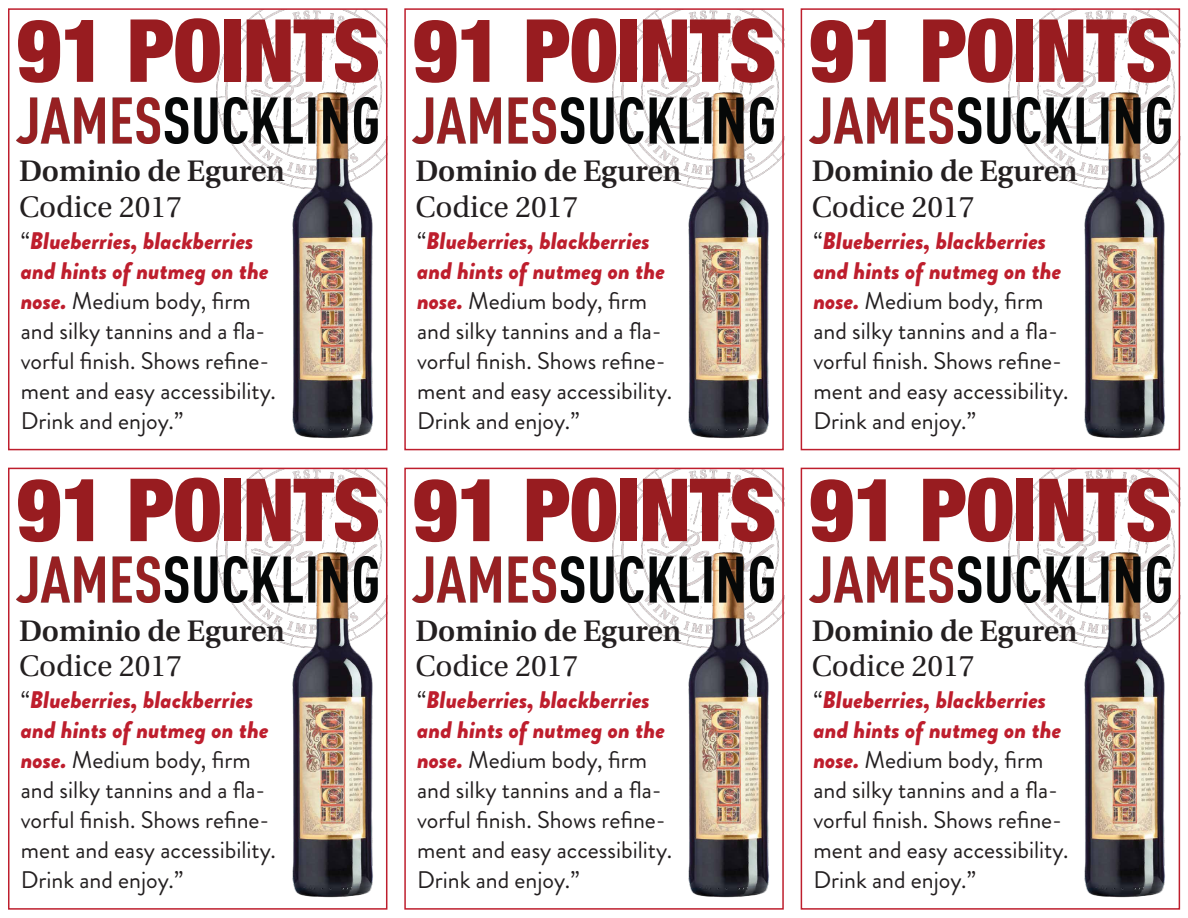
<style>
.page{position:relative;width:1188px;height:918px;background:#fff}
.page>*{position:absolute;margin:0;border:0;box-sizing:border-box;transform-origin:0 0}
.t1{font:900 condensed 87.3px "Helvetica Neue";letter-spacing:-.01em;color:#981c20}
.t2{font:600 29.55px "Utopia";color:#231f20}
.t3{font:29.55px "Utopia";color:#231f20}
.t4{font:24px/30px "Brandon Grotesque";color:#231f20}
.s1{font-weight:900;font-style:italic;color:#be1e2d}
</style>
<div class="page">
<img style="left:216px;top:9px;width:172px;height:180px">
<div style="left:8px;top:8px;width:379px;height:442px;border:2px solid #be1e2d"></div>
<img style="left:289px;top:89px;width:87px;height:350px">
<img style="left:16px;top:97px;width:363px;height:47px">
<svg style="left:800px;top:8px;width:381px;height:443px"></svg>
<img style="left:1009px;top:11px;width:168px;height:178px">
<div style="left:801px;top:8px;width:379px;height:442px;border:2px solid #be1e2d"></div>
<img style="left:1082px;top:89px;width:87px;height:352px">
<img style="left:809px;top:97px;width:363px;height:47px">
<img style="left:612px;top:11px;width:169px;height:175px">
<div style="left:404px;top:8px;width:380px;height:442px;border:2px solid #be1e2d"></div>
<img style="left:685px;top:89px;width:88px;height:350px">
<img style="left:413px;top:97px;width:362px;height:47px">
<svg style="left:8px;top:467px;width:380px;height:443px"></svg>
<img style="left:216px;top:469px;width:172px;height:179px">
<div style="left:8px;top:468px;width:379px;height:442px;border:2px solid #be1e2d"></div>
<img style="left:289px;top:548px;width:87px;height:353px">
<img style="left:16px;top:557px;width:363px;height:46px">
<svg style="left:800px;top:467px;width:381px;height:443px"></svg>
<img style="left:1009px;top:471px;width:168px;height:177px">
<div style="left:801px;top:468px;width:379px;height:442px;border:2px solid #be1e2d"></div>
<img style="left:1082px;top:548px;width:87px;height:353px">
<img style="left:809px;top:557px;width:363px;height:46px">
<img style="left:612px;top:471px;width:169px;height:174px">
<div style="left:404px;top:468px;width:380px;height:442px;border:2px solid #be1e2d"></div>
<img style="left:685px;top:548px;width:88px;height:350px">
<img style="left:413px;top:557px;width:362px;height:46px">
<h1 class="t1" style="left:16px;top:-21px;width:1158px">91 POINTS 91 POINTS 91 POINTS</h1>
<p class="t2" style="left:19px;top:155px;width:267px">Dominio de Eguren</p>
<p class="t3" style="left:19px;top:191px;width:164px">Codice 2017</p>
<p class="t4" style="left:21px;top:226px;width:257px">“<span class="s1">Blueberries, blackberries and hints of nutmeg on the nose.</span> Medium body, firm and silky tannins and a fla&shy;vorful finish. Shows refine&shy;ment and easy accessibility.<br>Drink and enjoy.”</p>
<p class="t2" style="left:416px;top:155px;width:267px">Dominio de Eguren</p>
<p class="t3" style="left:416px;top:191px;width:164px">Codice 2017</p>
<p class="t4" style="left:417px;top:226px;width:257px">“<span class="s1">Blueberries, blackberries and hints of nutmeg on the nose.</span> Medium body, firm and silky tannins and a fla&shy;vorful finish. Shows refine&shy;ment and easy accessibility.<br>Drink and enjoy.”</p>
<p class="t2" style="left:812px;top:155px;width:267px">Dominio de Eguren</p>
<p class="t3" style="left:812px;top:191px;width:164px">Codice 2017</p>
<p class="t4" style="left:813px;top:226px;width:257px">“<span class="s1">Blueberries, blackberries and hints of nutmeg on the nose.</span> Medium body, firm and silky tannins and a fla&shy;vorful finish. Shows refine&shy;ment and easy accessibility.<br>Drink and enjoy.”</p>
<h1 class="t1" style="left:16px;top:438px;width:1158px">91 POINTS 91 POINTS 91 POINTS</h1>
<p class="t2" style="left:19px;top:614px;width:267px">Dominio de Eguren</p>
<p class="t3" style="left:19px;top:650px;width:164px">Codice 2017</p>
<p class="t4" style="left:21px;top:686px;width:257px">“<span class="s1">Blueberries, blackberries and hints of nutmeg on the nose.</span> Medium body, firm and silky tannins and a fla&shy;vorful finish. Shows refine&shy;ment and easy accessibility.<br>Drink and enjoy.”</p>
<p class="t2" style="left:416px;top:614px;width:267px">Dominio de Eguren</p>
<p class="t3" style="left:416px;top:650px;width:164px">Codice 2017</p>
<p class="t4" style="left:417px;top:686px;width:257px">“<span class="s1">Blueberries, blackberries and hints of nutmeg on the nose.</span> Medium body, firm and silky tannins and a fla&shy;vorful finish. Shows refine&shy;ment and easy accessibility.<br>Drink and enjoy.”</p>
<p class="t2" style="left:812px;top:614px;width:267px">Dominio de Eguren</p>
<p class="t3" style="left:812px;top:650px;width:164px">Codice 2017</p>
<p class="t4" style="left:813px;top:686px;width:257px">“<span class="s1">Blueberries, blackberries and hints of nutmeg on the nose.</span> Medium body, firm and silky tannins and a fla&shy;vorful finish. Shows refine&shy;ment and easy accessibility.<br>Drink and enjoy.”</p>
</div>
